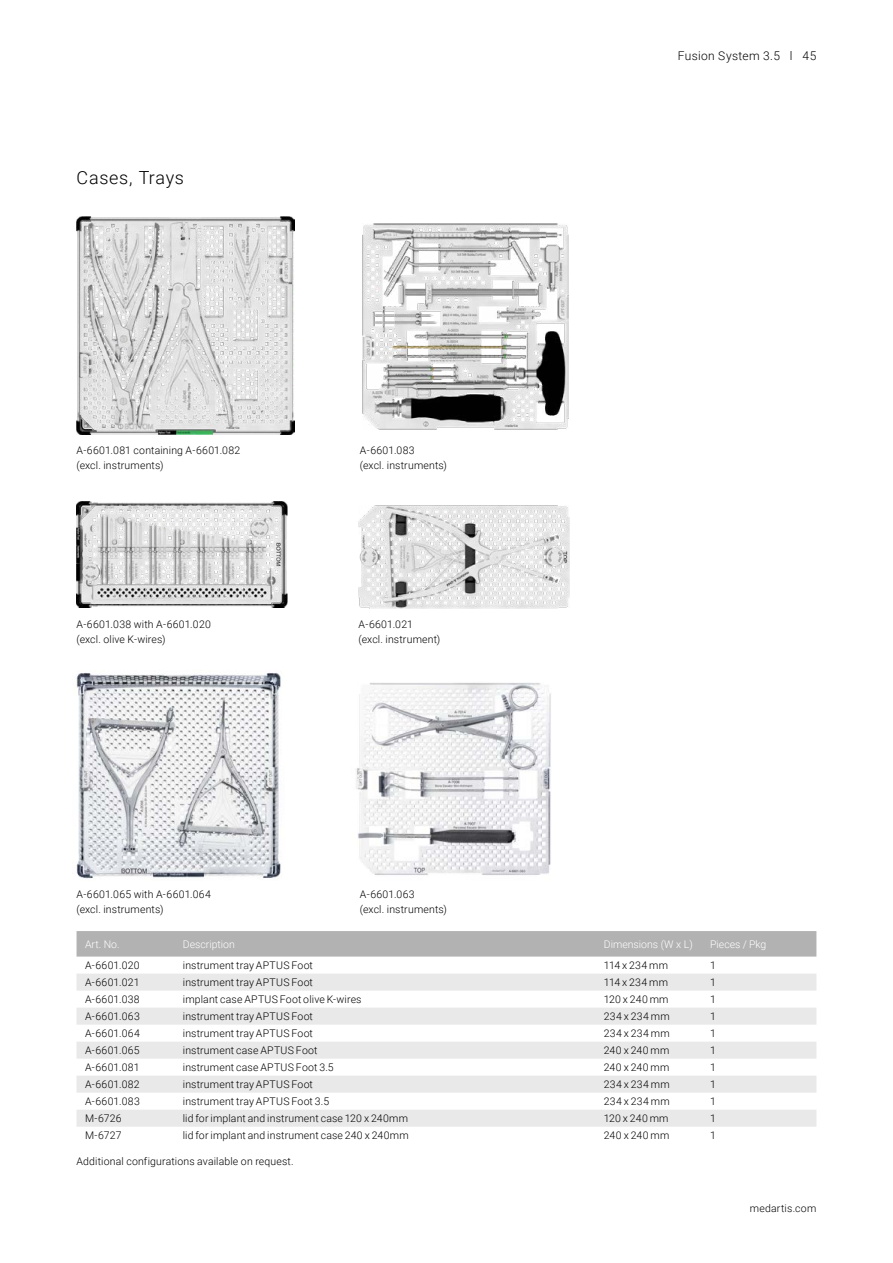
<style>
.page{position:relative;width:893px;height:1263px;background:#fff}
.page>*{position:absolute;margin:0;border:0;box-sizing:border-box;transform-origin:0 0}
.t1{font:300 18px "Roboto";letter-spacing:.04em;color:#000}
.t2{font:300 12px "Roboto";letter-spacing:.03em;color:#000}
.t3{font:300 10.5px/15px "Roboto";letter-spacing:.015em;color:#000}
.t4{font:300 10.5px "Roboto";color:#fff}
</style>
<div class="page">
<div style="left:77px;top:931px;width:739px;height:25px;background:#b3b2b2"></div>
<svg style="left:77px;top:974px;width:739px;height:153px;fill:#e9e9e9"></svg>
<img style="left:356px;top:682px;width:195px;height:193px">
<img style="left:76px;top:672px;width:206px;height:207px">
<img style="left:359px;top:506px;width:210px;height:102px">
<img style="left:77px;top:217px;width:217px;height:217px">
<img style="left:80px;top:220px;width:211px;height:211px">
<img style="left:363px;top:223px;width:206px;height:207px">
<img style="left:77px;top:502px;width:210px;height:105px">
<img style="left:82px;top:506px;width:198px;height:97px">
<h1 class="t1" style="left:77px;top:165px;width:109px">Cases, Trays</h1>
<p class="t3" style="left:77px;top:443px;width:165px">A-6601.081 containing A-6601.082 (excl. instruments)</p>
<p class="t3" style="left:360px;top:443px;width:89px">A-6601.083<br>(excl. instruments)</p>
<p class="t3" style="left:77px;top:616px;width:136px">A-6601.038 with A-6601.020 (excl. olive K-wires)</p>
<p class="t3" style="left:359px;top:616px;width:83px">A-6601.021<br>(excl. instrument)</p>
<p class="t3" style="left:77px;top:887px;width:136px">A-6601.065 with A-6601.064 (excl. instruments)</p>
<p class="t3" style="left:360px;top:887px;width:89px">A-6601.063<br>(excl. instruments)</p>
<p class="t2" style="left:678px;top:47px;width:140px">Fusion System 3.5 l 45</p>
<p class="t4" style="left:85px;top:936px;width:36px">Art. No.</p>
<p class="t4" style="left:183px;top:936px;width:54px">Description</p>
<p class="t4" style="left:604px;top:936px;width:90px">Dimensions (W x L)</p>
<p class="t4" style="left:710px;top:936px;width:58px">Pieces / Pkg</p>
<p class="t3" style="left:85px;top:957px;width:56px">A-6601.020</p>
<p class="t3" style="left:183px;top:957px;width:132px">instrument tray APTUS Foot</p>
<p class="t3" style="left:604px;top:957px;width:66px">114 x 234 mm</p>
<p class="t3" style="left:710px;top:957px;width:7px">1</p>
<p class="t3" style="left:85px;top:974px;width:56px">A-6601.021</p>
<p class="t3" style="left:183px;top:974px;width:132px">instrument tray APTUS Foot</p>
<p class="t3" style="left:604px;top:974px;width:66px">114 x 234 mm</p>
<p class="t3" style="left:710px;top:974px;width:7px">1</p>
<p class="t3" style="left:85px;top:991px;width:56px">A-6601.038</p>
<p class="t3" style="left:183px;top:991px;width:180px">implant case APTUS Foot olive K-wires</p>
<p class="t3" style="left:604px;top:991px;width:66px">120 x 240 mm</p>
<p class="t3" style="left:710px;top:991px;width:7px">1</p>
<p class="t3" style="left:85px;top:1008px;width:56px">A-6601.063</p>
<p class="t3" style="left:183px;top:1008px;width:132px">instrument tray APTUS Foot</p>
<p class="t3" style="left:604px;top:1008px;width:67px">234 x 234 mm</p>
<p class="t3" style="left:710px;top:1008px;width:7px">1</p>
<p class="t3" style="left:85px;top:1025px;width:56px">A-6601.064</p>
<p class="t3" style="left:183px;top:1025px;width:132px">instrument tray APTUS Foot</p>
<p class="t3" style="left:604px;top:1025px;width:67px">234 x 234 mm</p>
<p class="t3" style="left:710px;top:1025px;width:7px">1</p>
<p class="t3" style="left:85px;top:1042px;width:56px">A-6601.065</p>
<p class="t3" style="left:183px;top:1042px;width:136px">instrument case APTUS Foot</p>
<p class="t3" style="left:604px;top:1042px;width:67px">240 x 240 mm</p>
<p class="t3" style="left:710px;top:1042px;width:7px">1</p>
<p class="t3" style="left:85px;top:1059px;width:56px">A-6601.081</p>
<p class="t3" style="left:183px;top:1059px;width:152px">instrument case APTUS Foot 3.5</p>
<p class="t3" style="left:604px;top:1059px;width:67px">240 x 240 mm</p>
<p class="t3" style="left:710px;top:1059px;width:7px">1</p>
<p class="t3" style="left:85px;top:1076px;width:56px">A-6601.082</p>
<p class="t3" style="left:183px;top:1076px;width:132px">instrument tray APTUS Foot</p>
<p class="t3" style="left:604px;top:1076px;width:67px">234 x 234 mm</p>
<p class="t3" style="left:710px;top:1076px;width:7px">1</p>
<p class="t3" style="left:85px;top:1093px;width:56px">A-6601.083</p>
<p class="t3" style="left:183px;top:1093px;width:148px">instrument tray APTUS Foot 3.5</p>
<p class="t3" style="left:604px;top:1093px;width:67px">234 x 234 mm</p>
<p class="t3" style="left:710px;top:1093px;width:7px">1</p>
<p class="t3" style="left:85px;top:1110px;width:38px">M-6726</p>
<p class="t3" style="left:183px;top:1110px;width:227px">lid for implant and instrument case 120 x 240mm</p>
<p class="t3" style="left:604px;top:1110px;width:66px">120 x 240 mm</p>
<p class="t3" style="left:710px;top:1110px;width:7px">1</p>
<p class="t3" style="left:85px;top:1127px;width:38px">M-6727</p>
<p class="t3" style="left:183px;top:1127px;width:227px">lid for implant and instrument case 240 x 240mm</p>
<p class="t3" style="left:604px;top:1127px;width:67px">240 x 240 mm</p>
<p class="t3" style="left:710px;top:1127px;width:7px">1</p>
<p class="t3" style="left:77px;top:1153px;width:219px">Additional configurations available on request.</p>
<p class="t3" style="left:750px;top:1200px;width:68px">medartis.com</p>
</div>
